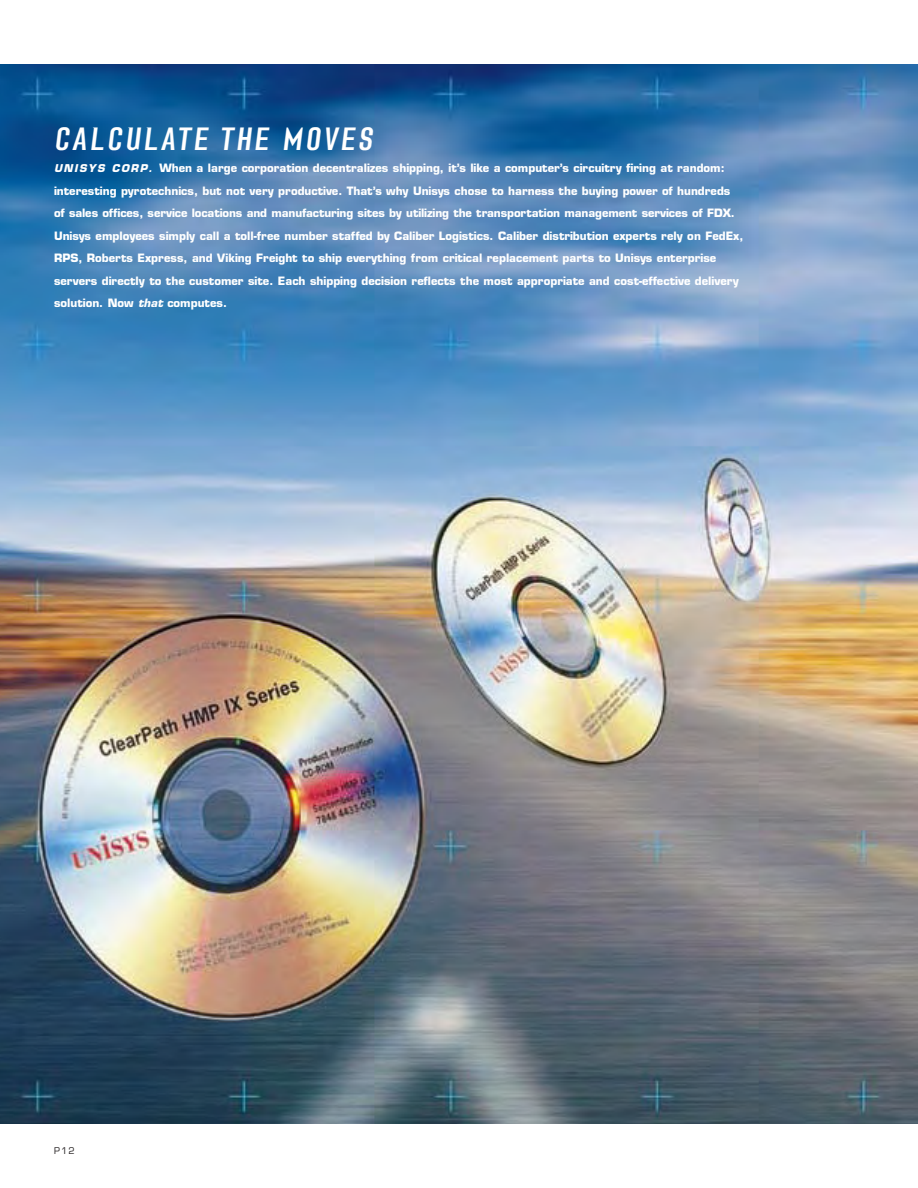
<style>
.page{position:relative;width:918px;height:1188px;background:#fff}
.page>*{position:absolute;margin:0;border:0;box-sizing:border-box;transform-origin:0 0}
.t1{font:34.65px "Traitor Italic Tabular";letter-spacing:.09em;color:#fff}
.t2{font:700 11.25px/22.5px "Eurostile";color:#fff}
.t3{font:9px "Eurostile";color:#231f20}
.s1{font-style:italic;font-size:10.5px}
.s2{font-style:italic}
</style>
<div class="page">
<img style="left:0;top:65px;width:918px;height:1058px">
<h1 class="t1" style="left:54px;top:124px;width:320px">CALCULATE THE MOVES</h1>
<p class="t2" style="left:54px;top:158px;width:691px"><span class="s1">UNISYS CORP.</span> When a large corporation decentralizes shipping, it’s like a computer’s circuitry firing at random: interesting pyrotechnics, but not very productive. That’s why Unisys chose to harness the buying power of hundreds of sales offices, service locations and manufacturing sites by utilizing the transportation management services of FDX.<br>Unisys employees simply call a toll-free number staffed by Caliber Logistics. Caliber distribution experts rely on FedEx, RPS, Roberts Express, and Viking Freight to ship everything from critical replacement parts to Unisys enterprise servers directly to the customer site. Each shipping decision reflects the most appropriate and cost-effective delivery solution. Now <span class="s2">that</span> computes.</p>
<p class="t3" style="left:54px;top:1147px;width:22px">P12</p>
</div>
